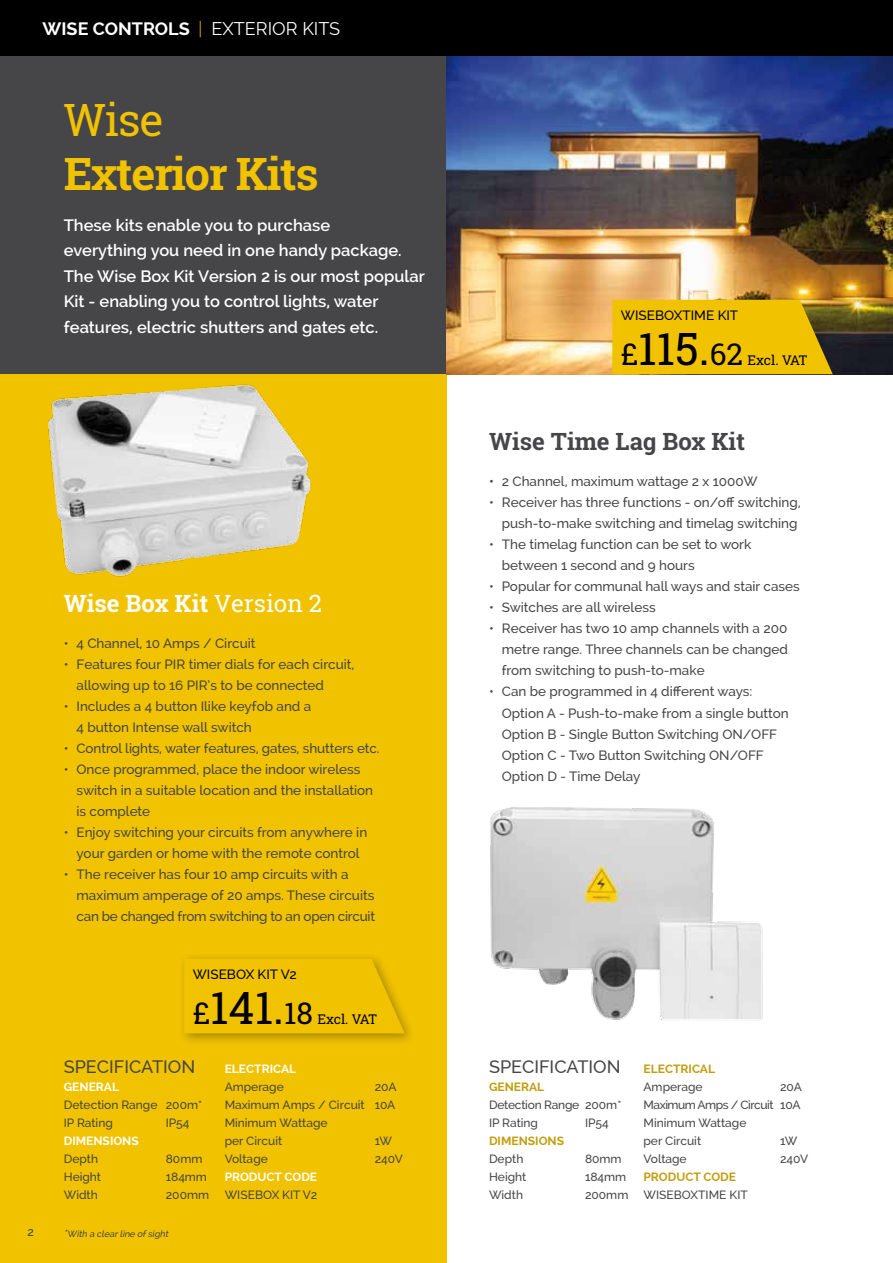
<style>
.page{position:relative;width:893px;height:1263px;background:#fff}
.page>*{position:absolute;margin:0;border:0;box-sizing:border-box;transform-origin:0 0}
.t1{font:45px "Roboto Slab";color:#000}
.t2{font:700 45px "Roboto Slab";letter-spacing:-.03em;color:#f1c200}
.t3{font:45px "Roboto Slab";color:#f1c200}
.t4{font:700 24px "Roboto Slab";color:#fff}
.t5{font:700 24px "Roboto Slab";color:#464648}
.t6{font:500 18px "Raleway";color:#464648}
.t7{font:700 18px "Raleway";color:#fff}
.t8{font:600 16.5px/25.5px "Raleway";color:#fff}
.t9{font:500 13.5px/21px "Raleway";color:#464648}
.t10{font:500 13.5px "Raleway";color:#000}
.t11{font:13.5px "Roboto Slab";letter-spacing:-.01em;color:#000}
.t12{font:500 12px/18px "Raleway";color:#464648}
.t13{font:700 12px "Raleway";color:#fff}
.t14{font:700 12px "Raleway";color:#c39d0d}
.t15{font:500 12px/18px "Raleway";letter-spacing:-.02em;color:#464648}
.t16{font:italic 500 9px "Raleway";color:#464648}
.s1{font-weight:300;color:#f1c200}
.s2{font-weight:400}
.s3{font-size:30px}
.s4{font-size:10.5px}
.s5{font-weight:600}
</style>
<div class="page">
<div style="left:0;top:55px;width:446px;height:319px;background:#464648"></div>
<div style="left:0;top:374px;width:446px;height:889px;background:#f1c200"></div>
<img style="left:446px;top:55px;width:447px;height:319px">
<div style="left:0;top:0;width:893px;height:55px;background:#000"></div>
<div style="left:178px;top:952px;width:237px;height:93px;background:#000;opacity:.3"></div>
<svg style="left:184px;top:959px;width:221px;height:74px"></svg>
<img style="left:48px;top:384px;width:263px;height:193px">
<img style="left:490px;top:807px;width:273px;height:214px">
<svg style="left:612px;top:300px;width:221px;height:74px;background:#e5b903"></svg>
<h3 class="t7" style="left:43px;top:18px;width:299px">WISE CONTROLS <span class="s1">|</span> <span class="s2">EXTERIOR KITS</span></h3>
<h1 class="t3" style="left:64px;top:89px;width:101px">Wise</h1>
<h1 class="t2" style="left:64px;top:143px;width:256px">Exterior Kits</h1>
<p class="t8" style="left:64px;top:212px;width:363px">These kits enable you to purchase<br>everything you need in one handy package.<br>The Wise Box Kit Version 2 is our most popular Kit - enabling you to control lights, water features, electric shutters and gates etc.</p>
<h2 class="t4" style="left:64px;top:587px;width:260px">Wise Box Kit <span class="s2">Version 2</span></h2>
<p class="t9" style="left:64px;top:633px;width:193px">• 4 Channel, 10 Amps / Circuit</p>
<p class="t9" style="left:77px;top:654px;width:279px;text-indent:-13px">• Features four PIR timer dials for each circuit, allowing up to 16 PIR’s to be connected</p>
<p class="t9" style="left:77px;top:696px;width:236px;text-indent:-13px">• Includes a 4 button Ilike keyfob and a<br>4 button Intense wall switch</p>
<p class="t9" style="left:64px;top:738px;width:317px">• Control lights, water features, gates, shutters etc.</p>
<p class="t9" style="left:77px;top:759px;width:298px;text-indent:-13px">• Once programmed, place the indoor wireless switch in a suitable location and the installation is complete</p>
<p class="t9" style="left:64px;top:822px;width:305px;text-align:center">• Enjoy switching your circuits from anywhere in your garden or home with the remote control</p>
<p class="t9" style="left:77px;top:864px;width:300px;text-indent:-13px">• The receiver has four 10 amp circuits with a maximum amperage of 20 amps. These circuits can be changed from switching to an open circuit</p>
<p class="t10" style="left:193px;top:966px;width:106px">WISEBOX KIT V2</p>
<h1 class="t1" style="left:193px;top:977px;width:122px"><span class="s3">£</span>141.<span class="s3">18</span></h1>
<p class="t11" style="left:317px;top:1010px;width:61px">Excl. VAT</p>
<h3 class="t6" style="left:64px;top:1056px;width:133px">SPECIFICATION</h3>
<p class="t13" style="left:64px;top:1079px;width:18px">GENER</p>
<p class="t13" style="left:104px;top:1079px;width:13px">AL</p>
<p class="t12" style="left:64px;top:1095px;width:140px">Detection Range 200m*<br>IP Rating</p>
<p class="t12" style="left:166px;top:1113px;width:25px">IP54</p>
<p class="t13" style="left:64px;top:1133px;width:31px">DIMENSIONS</p>
<p class="t12" style="left:64px;top:1149px;width:36px">Depth</p>
<p class="t12" style="left:166px;top:1149px;width:38px">80mm</p>
<p class="t12" style="left:64px;top:1167px;width:39px">Height</p>
<p class="t12" style="left:166px;top:1167px;width:43px">184mm</p>
<p class="t12" style="left:64px;top:1185px;width:36px">Width</p>
<p class="t12" style="left:166px;top:1185px;width:45px">200mm</p>
<p class="t12" style="left:28px;top:1223px;width:8px">2</p>
<p class="t16" style="left:64px;top:1229px;width:108px"><span class="s4">*</span>With a clear line of sight</p>
<p class="t13" style="left:225px;top:1062px;width:16px">ELECTRIC</p>
<p class="t13" style="left:281px;top:1062px;width:13px">AL</p>
<p class="t12" style="left:225px;top:1077px;width:61px">Amperage</p>
<p class="t12" style="left:225px;top:1077px;width:173px;text-indent:150px">20A<br>Maximum Amps / Circuit 10A<br>Minimum Wattage<br>per Circuit</p>
<p class="t12" style="left:375px;top:1131px;width:19px">1W</p>
<p class="t12" style="left:225px;top:1149px;width:45px">Voltage</p>
<p class="t12" style="left:375px;top:1149px;width:30px">240V</p>
<p class="t13" style="left:225px;top:1170px;width:94px">PRODUCT CODE</p>
<p class="t12" style="left:225px;top:1185px;width:94px">WISEBOX KIT V2</p>
<p class="t10" style="left:621px;top:307px;width:119px">WISEBOXTIME KIT</p>
<h1 class="t1" style="left:621px;top:318px;width:124px"><span class="s3">£</span>115.<span class="s3">62</span></h1>
<p class="t11" style="left:748px;top:351px;width:61px">Excl. VAT</p>
<h2 class="t5" style="left:489px;top:425px;width:258px">Wise Time Lag Box Kit</h2>
<p class="t9" style="left:489px;top:471px;width:270px"><span class="s5">•</span> 2 Channel, maximum wattage 2 x 1000W</p>
<p class="t9" style="left:489px;top:492px;width:313px;text-align:right">• Receiver has three functions - on/off switching, push-to-make switching and timelag switching</p>
<p class="t9" style="left:502px;top:534px;width:251px;text-indent:-13px">• The timelag function can be set to work between 1 second and 9 hours</p>
<p class="t9" style="left:489px;top:576px;width:312px">• Popular for communal hall ways and stair cases</p>
<p class="t9" style="left:489px;top:597px;width:168px">• Switches are all wireless</p>
<p class="t9" style="left:502px;top:618px;width:288px;text-align:justify;text-indent:-13px">• Receiver has two 10 amp channels with a 200 metre range. Three channels can be changed from switching to push-to-make</p>
<p class="t9" style="left:502px;top:681px;width:288px;text-indent:-13px">• Can be programmed in 4 different ways:<br>Option A - Push-to-make from a single button Option B - Single Button Switching ON/OFF Option C - Two Button Switching ON/OFF Option D - Time Delay</p>
<h3 class="t6" style="left:489px;top:1056px;width:133px">SPECIFICATION</h3>
<p class="t14" style="left:489px;top:1079px;width:18px">GENER</p>
<p class="t14" style="left:529px;top:1079px;width:13px">AL</p>
<p class="t15" style="left:489px;top:1095px;width:134px">Detection Range 200m*<br>IP Rating</p>
<p class="t12" style="left:585px;top:1113px;width:25px">IP54</p>
<p class="t14" style="left:489px;top:1133px;width:31px">DIMENSIONS</p>
<p class="t12" style="left:489px;top:1149px;width:36px">Depth</p>
<p class="t12" style="left:585px;top:1149px;width:38px">80mm</p>
<p class="t12" style="left:489px;top:1167px;width:39px">Height</p>
<p class="t12" style="left:585px;top:1167px;width:43px">184mm</p>
<p class="t12" style="left:489px;top:1185px;width:36px">Width</p>
<p class="t12" style="left:585px;top:1185px;width:45px">200mm</p>
<p class="t14" style="left:643px;top:1062px;width:16px">ELECTRIC</p>
<p class="t14" style="left:700px;top:1062px;width:13px">AL</p>
<p class="t12" style="left:643px;top:1077px;width:61px">Amperage</p>
<p class="t12" style="left:643px;top:1077px;width:160px;text-indent:136px">20A<br>Maximum Amps / Circuit 10A<br>Minimum Wattage<br>per Circuit</p>
<p class="t12" style="left:780px;top:1131px;width:19px">1W</p>
<p class="t12" style="left:643px;top:1149px;width:45px">Voltage</p>
<p class="t12" style="left:780px;top:1149px;width:30px">240V</p>
<p class="t14" style="left:643px;top:1170px;width:94px">PRODUCT CODE</p>
<p class="t12" style="left:643px;top:1185px;width:106px">WISEBOXTIME KIT</p>
</div>
